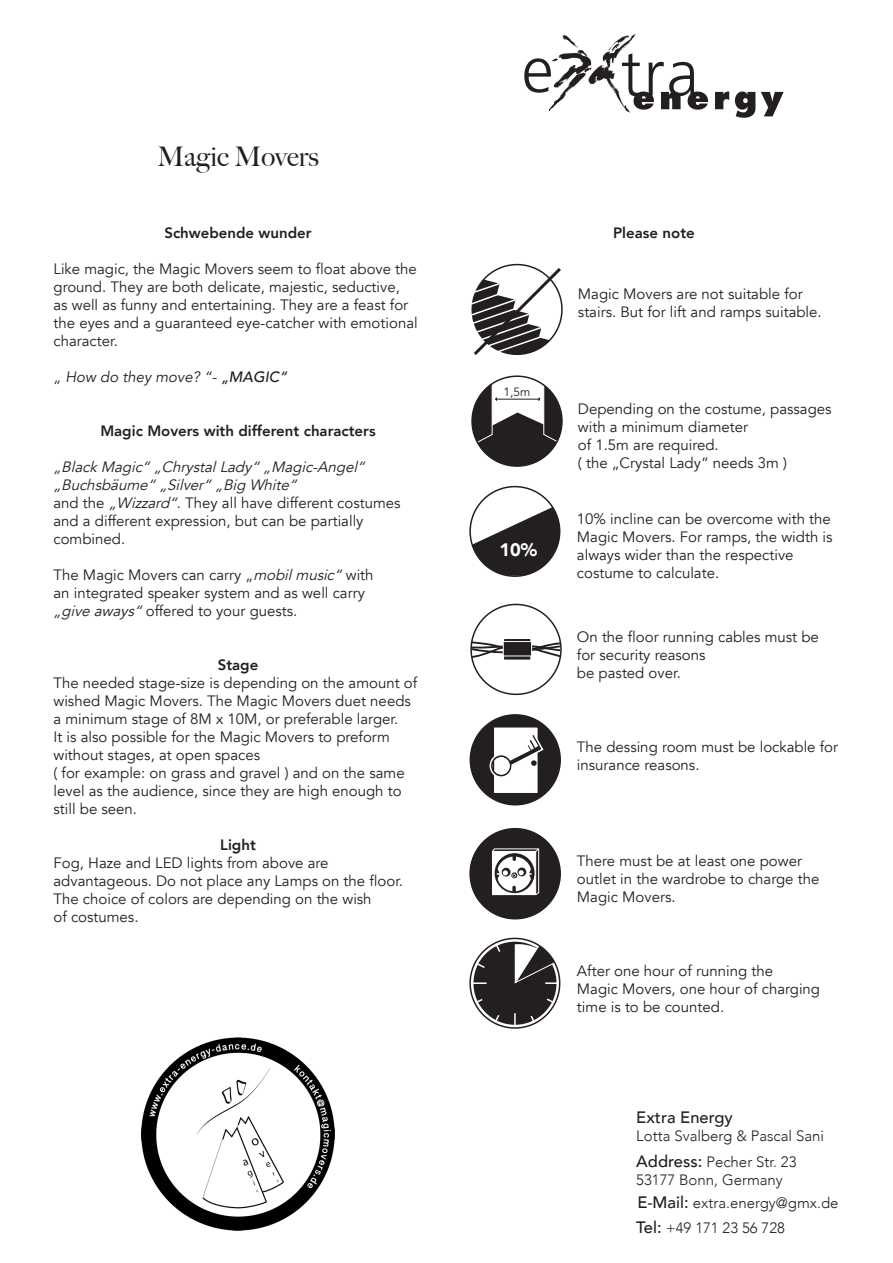
<style>
.page{position:relative;width:893px;height:1263px;background:#fff}
.page>*{position:absolute;margin:0;border:0;box-sizing:border-box;transform-origin:0 0}
.t1{font:500 27px "Big Caslon";color:#231f20}
.t2{font:900 18px "Avenir";color:#fff}
.t3{font:500 16.5px "Avenir";color:#231f20}
.t4{font:15px/18px "Avenir";color:#231f20}
.t5{font:300 15px/18px "Avenir";color:#231f20}
.t6{font:800 15px "Avenir";color:#231f20}
.t7{font:italic 15px "Avenir";color:#231f20}
.t8{font:12px "Avenir";color:#231f20}
.s1{font-weight:500}
.s2{font-style:italic}
.s3{font-weight:500;font-size:16.5px}
</style>
<div class="page">
<svg style="left:470px;top:494px;width:90px;height:82px"></svg>
<div style="left:469px;top:486px;width:91px;height:91px;border:2px solid #231f20;border-radius:50%"></div>
<div style="left:470px;top:715px;width:90px;height:90px;background:#231f20;border-radius:50%"></div>
<div style="left:470px;top:714px;width:91px;height:91px;border:2px solid #231f20;border-radius:50%"></div>
<div style="left:493px;top:727px;width:45px;height:67px;background:#fff"></div>
<div style="left:492px;top:726px;width:47px;height:68px;border:2px solid #231f20"></div>
<svg style="left:489px;top:732px;width:55px;height:47px"></svg>
<svg style="left:470px;top:829px;width:90px;height:89px"></svg>
<div style="left:469px;top:828px;width:92px;height:91px;border:2px solid #231f20;border-radius:50%"></div>
<svg style="left:473px;top:640px;width:86px;height:21px"></svg>
<div style="left:504px;top:654px;width:26px;height:5px;border:2px solid #231f20"></div>
<div style="left:504px;top:639px;width:26px;height:6px;border:2px solid #231f20"></div>
<div style="left:503px;top:641px;width:29px;height:15px;background:#231f20"></div>
<div style="left:503px;top:641px;width:29px;height:15px;border:1px solid #fff"></div>
<div style="left:470px;top:604px;width:92px;height:91px;border:2px solid #231f20;border-radius:50%"></div>
<svg style="left:472px;top:376px;width:90px;height:90px"></svg>
<svg style="left:470px;top:938px;width:89px;height:90px"></svg>
<div style="left:469px;top:938px;width:91px;height:91px;border:2px solid #231f20;border-radius:50%"></div>
<svg style="left:471px;top:263px;width:92px;height:93px"></svg>
<img style="left:142px;top:1037px;width:192px;height:193px">
<img style="left:524px;top:35px;width:259px;height:83px">
<h1 class="t1" style="left:157px;top:141px;width:163px">Magic Movers</h1>
<p class="t6" style="left:164px;top:221px;width:149px">Schwebende wunder</p>
<p class="t4" style="left:54px;top:260px;width:366px">Like magic, the Magic Movers seem to float above the ground. They are both delicate, majestic, seductive, as well as funny and entertaining. They are a feast for the eyes and a guaranteed eye-catcher with emotional character.</p>
<p class="t7" style="left:54px;top:368px;width:235px">„ How do they move? “- <span class="s1">„MAGIC“</span></p>
<p class="t6" style="left:100px;top:419px;width:277px">Magic Movers with different characters</p>
<p class="t4" style="left:54px;top:458px;width:349px"><span class="s2">„BlackMagic“„ChrystalLady“„Magic-Angel“ „Buchsbäume“„Silver“„Big White“<br></span>and the <span class="s2">„Wizzard“</span>. They all have different costumes and a different expression, but can be partially combined.</p>
<p class="t4" style="left:54px;top:566px;width:322px">The Magic Movers can carry „<span class="s2">mobilmusic“</span>with an integrated speaker system and as well carry <span class="s2">„giveaways“</span>offered to your guests.</p>
<p class="t6" style="left:218px;top:653px;width:42px">Stage</p>
<p class="t4" style="left:54px;top:674px;width:365px">The needed stage-size is depending on the amount of wished Magic Movers. The Magic Movers duet needs a minimum stage of 8M x 10M, or preferable larger.<br>It is also possible for the Magic Movers to preform without stages, at open spaces<br>( for example: on grass and gravel ) and on the same level as the audience, since they are high enough to still be seen.</p>
<p class="t6" style="left:220px;top:833px;width:37px">Light</p>
<p class="t4" style="left:54px;top:854px;width:351px">Fog, Haze and LED lights from above are advantageous. Do not place any Lamps on the floor.<br>The choice of colors are depending on the wish<br>of costumes.</p>
<p class="t8" style="left:503px;top:384px;width:28px">1,5m</p>
<p class="t2" style="left:500px;top:535px;width:39px">10%</p>
<p class="t6" style="left:613px;top:221px;width:83px">Please note</p>
<p class="t4" style="left:578px;top:285px;width:245px">Magic Movers are not suitable for stairs. But for lift and ramps suitable.</p>
<p class="t4" style="left:578px;top:400px;width:255px">Depending on the costume, passages with a minimum diameter<br>of 1.5m are required.<br>( the „Crystal Lady“ needs 3m )</p>
<p class="t4" style="left:577px;top:510px;width:257px">10% incline can be overcome with the<br>Magic Movers. For ramps, the width is always wider than the respective costume to calculate.</p>
<p class="t4" style="left:577px;top:628px;width:243px">On the floor running cables must be for security reasons<br>be pasted over.</p>
<p class="t4" style="left:577px;top:739px;width:263px">The dessing room must be lockable for insurance reasons.</p>
<p class="t4" style="left:577px;top:852px;width:244px">There must be at least one power outlet in the wardrobe to charge the<br>Magic Movers.</p>
<p class="t4" style="left:577px;top:962px;width:245px">After one hour of running the<br>Magic Movers, one hour of charging time is to be counted.</p>
<p class="t3" style="left:636px;top:1103px;width:98px">Extra Energy</p>
<p class="t5" style="left:636px;top:1127px;width:189px">Lotta Svalberg &amp; Pascal Sani</p>
<p class="t5" style="left:636px;top:1153px;width:162px"><span class="s3">Address:</span> Pecher Str. 23<br>53177 Bonn, Germany</p>
<p class="t5" style="left:636px;top:1218px;width:150px"><span class="s3">Tel:</span> +49 171 23 56 728</p>
<p class="t5" style="left:637px;top:1194px;width:203px"><span class="s3">E-Mail:</span> extra.energy@gmx.de</p>
</div>
